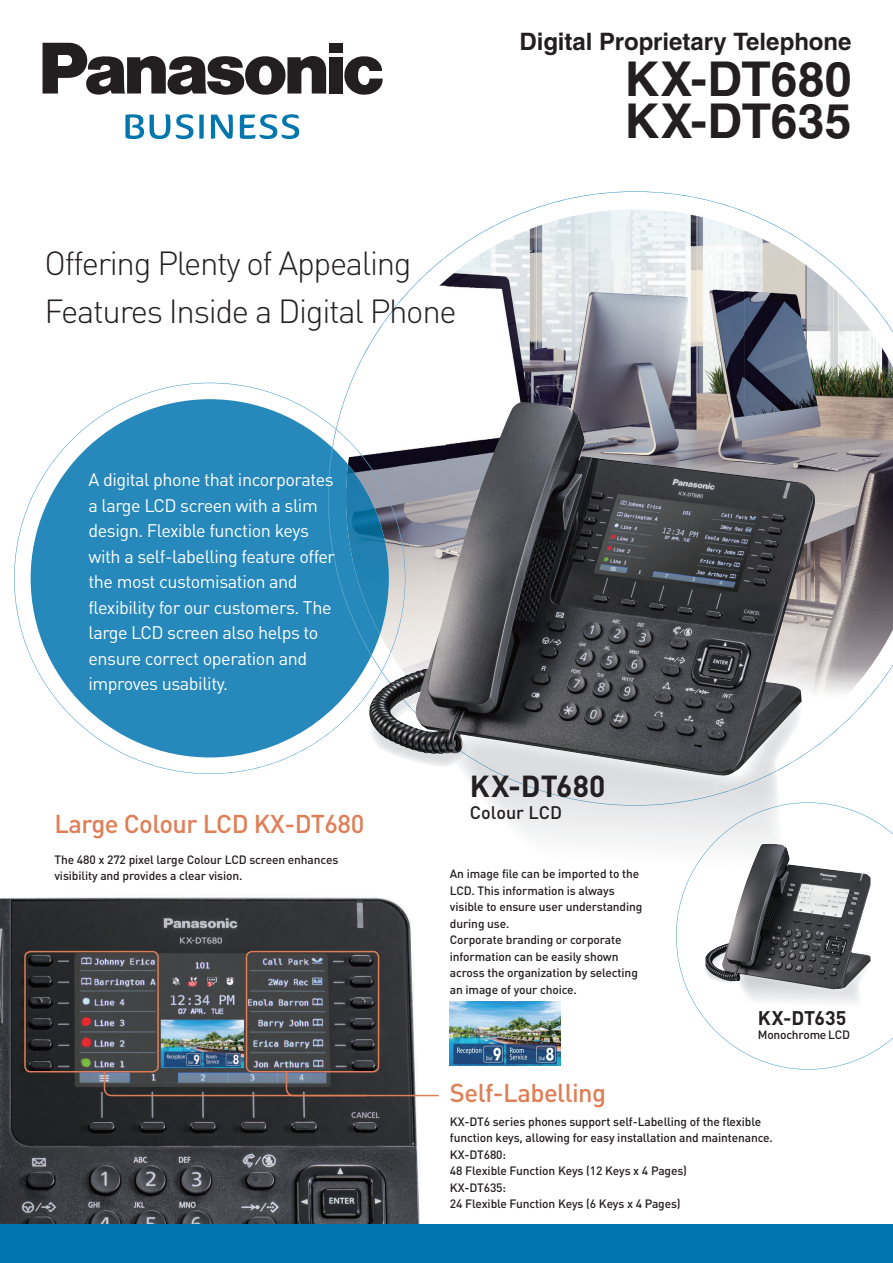
<style>
.page{position:relative;width:893px;height:1263px;background:#fff}
.page>*{position:absolute;margin:0;border:0;box-sizing:border-box;transform-origin:0 0}
.t1{font:700 48px/42px "Helvetica LT Std";letter-spacing:.005em;color:#231f20}
.t2{font:300 33px/48.2px "DINOT";letter-spacing:-.04em;color:#231f20}
.t3{font:700 30px "DINOT";letter-spacing:.005em;color:#231f20}
.t4{font:500 25.5px "DINOT";letter-spacing:-.02em;color:#df7f57}
.t5{font:700 24px "Helvetica LT Std";letter-spacing:-.005em;color:#231f20}
.t6{font:700 19.5px "DINOT";letter-spacing:.005em;color:#231f20}
.t7{font:18px/25.5px "DINOT";letter-spacing:-.025em;color:#fff}
.t8{font:500 18px "DINOT";color:#231f20}
.t9{font:500 12px/16.5px "DINOT";letter-spacing:-.01em;color:#231f20}
</style>
<div class="page">
<svg style="left:125px;top:114px;width:19px;height:25px"></svg>
<svg style="left:150px;top:114px;width:20px;height:25px"></svg>
<svg style="left:176px;top:114px;width:17px;height:25px"></svg>
<svg style="left:199px;top:115px;width:5px;height:24px"></svg>
<svg style="left:211px;top:115px;width:22px;height:24px"></svg>
<svg style="left:240px;top:114px;width:59px;height:25px"></svg>
<svg style="left:344px;top:56px;width:39px;height:39px"></svg>
<div style="left:329px;top:43px;width:13px;height:9px;background:#231f20"></div>
<div style="left:329px;top:57px;width:13px;height:37px;background:#231f20"></div>
<svg style="left:43px;top:43px;width:283px;height:52px"></svg>
<svg style="left:376px;top:191px;width:493px;height:557px"></svg>
<img style="left:545px;top:209px;width:90px;height:8px">
<img style="left:744px;top:231px;width:100px;height:467px">
<img style="left:397px;top:279px;width:50px;height:124px">
<img style="left:843px;top:298px;width:50px;height:400px">
<img style="left:350px;top:334px;width:47px;height:69px">
<img style="left:0;top:897px;width:448px;height:328px">
<svg style="left:14px;top:383px;width:377px;height:391px"></svg>
<div style="left:0;top:1225px;width:893px;height:38px;background:#0076af"></div>
<svg style="left:31px;top:399px;width:349px;height:358px;fill:#2688bb"></svg>
<svg style="left:328px;top:429px;width:41px;height:243px"></svg>
<img style="left:346px;top:464px;width:23px;height:170px">
<svg style="left:676px;top:802px;width:217px;height:268px"></svg>
<img style="left:738px;top:989px;width:132px;height:61px">
<img style="left:703px;top:948px;width:2px;height:35px">
<img style="left:466px;top:776px;width:250px;height:30px">
<img style="left:677px;top:815px;width:131px;height:127px">
<img style="left:677px;top:815px;width:75px;height:105px">
<img style="left:364px;top:685px;width:5px;height:82px">
<img style="left:716px;top:776px;width:86px;height:39px">
<img style="left:729px;top:776px;width:47px;height:15px">
<img style="left:752px;top:806px;width:31px;height:38px">
<img style="left:752px;top:806px;width:27px;height:9px">
<img style="left:369px;top:403px;width:446px;height:373px">
<img style="left:705px;top:844px;width:165px;height:145px">
<div style="left:24px;top:951px;width:135px;height:121px;border:1px solid #df7f57;border-radius:6px"></div>
<div style="left:246px;top:951px;width:133px;height:121px;border:1px solid #df7f57;border-radius:6px"></div>
<svg style="left:103px;top:1070px;width:337px;height:27px;background:#5e5a5e"></svg>
<img style="left:450px;top:1001px;width:111px;height:65px">
<h2 class="t2" style="left:45px;top:239px;width:414px">Offering Plenty of Appealing<br>Features Inside a Digital Phone</h2>
<h3 class="t5" style="left:520px;top:27px;width:333px">Digital Proprietary Telephone</h3>
<h1 class="t1" style="left:624px;top:58px;width:229px">KX-DT680<br>KX-DT635</h1>
<p class="t7" style="left:88px;top:467px;width:248px">A digital phone that incorporates a large LCD screen with a slim design. Flexible function keys with a self-labelling feature offer the most customisation and flexibility for our customers. The large LCD screen also helps to ensure correct operation and improves usability.</p>
<h3 class="t4" style="left:54px;top:807px;width:311px">Large Colour LCD KX-DT680</h3>
<h3 class="t3" style="left:470px;top:766px;width:137px">KX-DT680</h3>
<h3 class="t8" style="left:470px;top:801px;width:94px">Colour LCD</h3>
<p class="t9" style="left:54px;top:851px;width:285px">The 480 x 272 pixel large Colour LCD screen enhances visibility and provides a clear vision.</p>
<p class="t9" style="left:450px;top:865px;width:194px">An image file can be imported to the<br>LCD. This information is always visible to ensure user understanding during use.<br>Corporate branding or corporate information can be easily shown across the organization by selecting an image of your choice.</p>
<h3 class="t4" style="left:450px;top:1076px;width:158px">Self-Labelling</h3>
<h3 class="t6" style="left:758px;top:1005px;width:90px">KX-DT635</h3>
<p class="t9" style="left:758px;top:1026px;width:94px">Monochrome LCD</p>
<p class="t9" style="left:450px;top:1113px;width:325px">KX-DT6 series phones support self-Labelling of the flexible function keys, allowing for easy installation and maintenance.<br>KX-DT680:<br>48 Flexible Function Keys (12 Keys x 4 Pages)<br>KX-DT635:<br>24 Flexible Function Keys (6 Keys x 4 Pages)</p>
</div>
